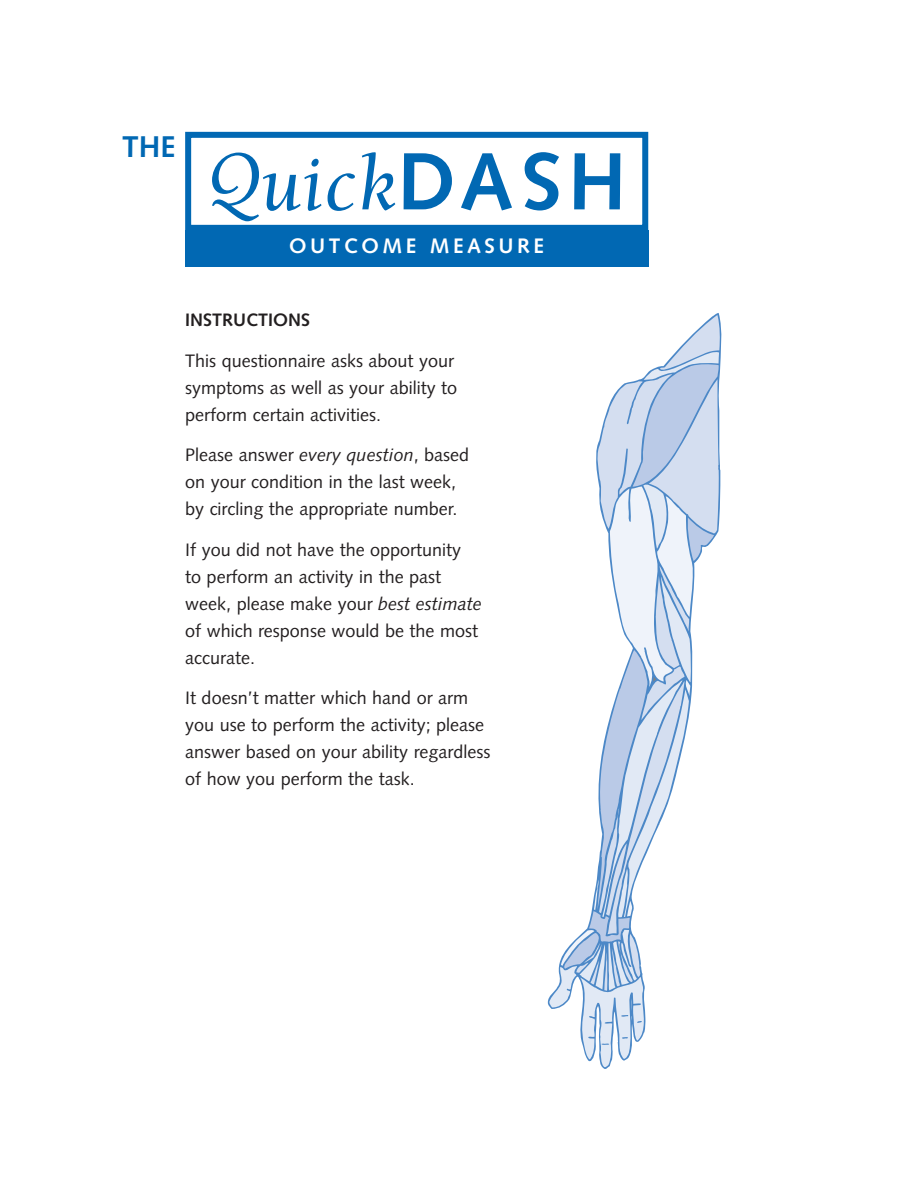
<style>
.page{position:relative;width:918px;height:1188px;background:#fff}
.page>*{position:absolute;margin:0;border:0;box-sizing:border-box;transform-origin:0 0}
.t1{font:italic 81px "Berkeley";color:#0168b3}
.t2{font:700 30px "Syntax";color:#0168b3}
.t3{font:700 21px "Syntax";letter-spacing:.165em;color:#fff}
.t4{font:18px/27px "Syntax";color:#231f20}
.t5{font:700 18px "Syntax";color:#231f20}
.s1{font-family:"Syntax";font-weight:700;font-style:normal}
.s2{font-style:italic}
</style>
<div class="page">
<svg style="left:548px;top:315px;width:172px;height:754px"></svg>
<div style="left:185px;top:132px;width:463px;height:99px;border:6px solid #0168b3"></div>
<div style="left:185px;top:230px;width:463px;height:37px;background:#0168b3"></div>
<h2 class="t2" style="left:122px;top:134px;width:55px">THE</h2>
<h1 class="t1" style="left:207px;top:152px;width:421px">Quick<span class="s1">DASH</span></h1>
<p class="t3" style="left:289px;top:237px;width:256px">OUTCOME MEASURE</p>
<p class="t5" style="left:185px;top:313px;width:126px">INSTRUCTIONS</p>
<p class="t4" style="left:185px;top:349px;width:274px">This questionnaire asks about your symptoms as well as your ability to perform certain activities.</p>
<p class="t4" style="left:185px;top:443px;width:286px">Please answer <span class="s2">every question</span>, based on your condition in the last week, by circling the appropriate number.</p>
<p class="t4" style="left:185px;top:538px;width:298px">If you did not have the opportunity<br>to perform an activity in the past week, please make your <span class="s2">best estimate </span>of which response would be the most accurate.</p>
<p class="t4" style="left:185px;top:686px;width:307px">It doesn’t matter which hand or arm you use to perform the activity; please answer based on your ability regardless of how you perform the task.</p>
</div>
